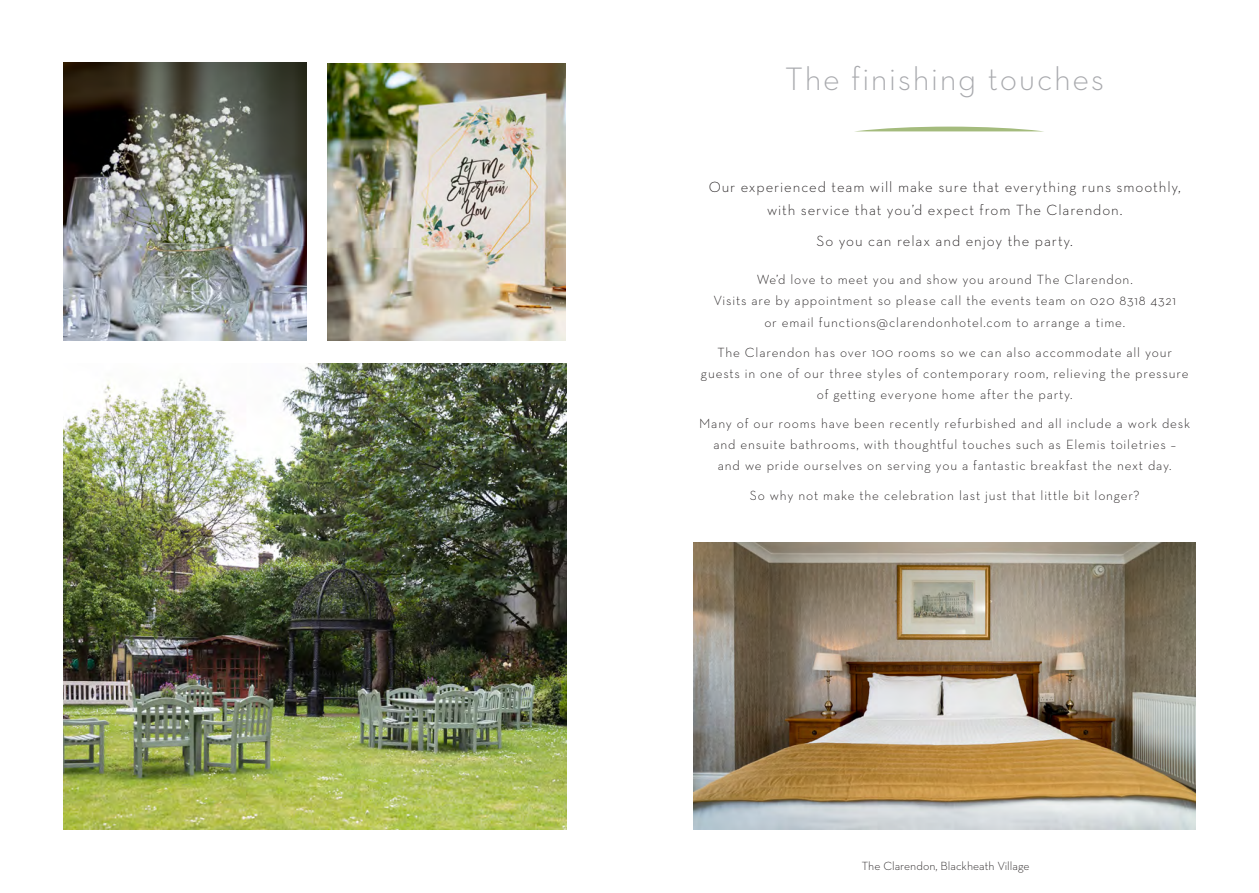
<style>
.page{position:relative;width:1259px;height:893px;background:#fff}
.page>*{position:absolute;margin:0;border:0;box-sizing:border-box;transform-origin:0 0}
.t1{font:33px "Neutraface Text Light Alt";letter-spacing:.05em;color:#a8a9ad}
.intro_text{font:300 15px/22.5px "Neutraface Text";letter-spacing:.06em;color:#231f20;text-align:center}
.body_text{font:300 13.5px/21px "Neutraface Text";letter-spacing:.06em;color:#231f20;text-align:center}
.intro_text-2{font:300 13.5px/21px "Neutraface Text";letter-spacing:.06em;color:#231f20;text-align:center}
.t2{font:300 12px "Neutraface Text";color:#231f20}
</style>
<div class="page">
<svg style="left:858px;top:127px;width:182px;height:4px"></svg>
<img style="left:693px;top:543px;width:502px;height:286px">
<img style="left:64px;top:364px;width:502px;height:465px">
<img style="left:64px;top:63px;width:242px;height:277px">
<img style="left:327px;top:64px;width:239px;height:276px">
<p class="t1" style="left:785px;top:58px;width:320px">The finishing touches</p>
<p class="intro_text" style="left:708px;top:176px;width:473px">Our experienced team will make sure that everything runs smoothly, with service that you’d expect from The Clarendon.</p>
<p class="intro_text" style="left:816px;top:229px;width:258px">So you can relax and enjoy the party.</p>
<p class="intro_text-2" style="left:713px;top:268px;width:464px">We’d love to meet you and show you around The Clarendon.<br>Visits are by appointment so please call the events team on 020 8318 4321</p>
<p class="intro_text-2" style="left:764px;top:312px;width:362px">or email functions@clarendonhotel.com to arrange a time.</p>
<p class="body_text" style="left:701px;top:341px;width:489px">The Clarendon has over 100 rooms so we can also accommodate all your guests in one of our three styles of contemporary room, relieving the pressure of getting everyone home after the party.</p>
<p class="body_text" style="left:699px;top:413px;width:492px">Many of our rooms have been recently refurbished and all include a work desk and ensuite bathrooms, with thoughtful touches such as Elemis toiletries –<br>and we pride ourselves on serving you a fantastic breakfast the next day.</p>
<p class="body_text" style="left:750px;top:485px;width:391px">So why not make the celebration last just that little bit longer?</p>
<p class="t2" style="left:861px;top:859px;width:169px">The Clarendon, Blackheath Village</p>
</div>
